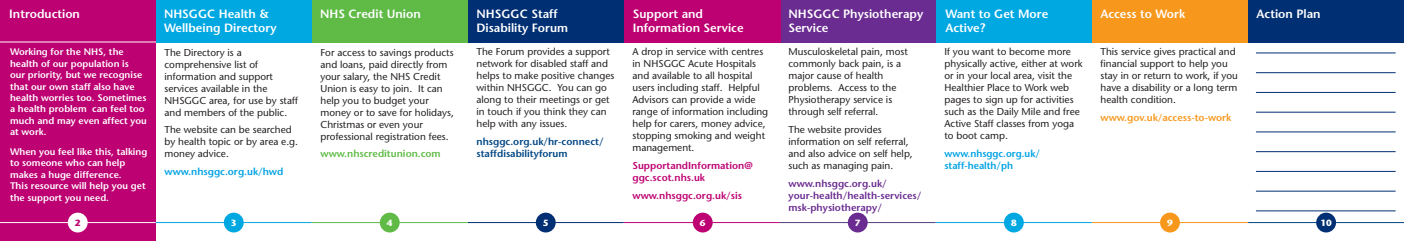
<style>
.page{position:relative;width:1404px;height:241px;background:#fff}
.page>*{position:absolute;margin:0;border:0;box-sizing:border-box;transform-origin:0 0}
.Heading{font:600 12px/14.4px "Stone Sans";color:#fff}
.Body_Text{font:10px/12px "Stone Sans";color:#231f20}
.Body_Text-2{font:600 10px/12px "Stone Sans";color:#6a2c91}
.Body_Text-3{font:600 10px/12px "Stone Sans";color:#bd0172}
.Body_Text-4{font:600 10px/12px "Stone Sans";color:#00a2e4}
.Body_Text-5{font:600 10px/12px "Stone Sans";color:#004684}
.Body_Text-6{font:600 10px "Stone Sans";color:#f7981d}
.Body_Text-7{font:600 10px "Stone Sans";color:#60bb46}
.t1{font:600 9.5px/11.4px "Stone Sans";color:#fff}
.t2{font:700 9px "Stone Sans";color:#fff}
.t3{font:700 9px "Stone Sans";color:#bd0172}
</style>
<div class="page">
<hr style="left:467px;top:222px;width:156px;height:1px;background:#002f73">
<div style="left:1091px;top:0;width:156px;height:43px;background:#f7981d"></div>
<div style="left:935px;top:0;width:156px;height:43px;background:#00a8e2"></div>
<div style="left:780px;top:0;width:155px;height:43px;background:#6a2c91"></div>
<div style="left:624px;top:0;width:156px;height:43px;background:#bd0172"></div>
<div style="left:468px;top:0;width:156px;height:43px;background:#002f73"></div>
<div style="left:312px;top:0;width:156px;height:43px;background:#60bb46"></div>
<div style="left:156px;top:0;width:156px;height:43px;background:#00a8e2"></div>
<div style="left:0;top:0;width:156px;height:241px;background:#bd0172"></div>
<hr style="left:0;top:222px;width:156px;height:1px;background:#fff">
<div style="left:68px;top:213px;width:20px;height:19px;background:#fff;border-radius:50%"></div>
<hr style="left:156px;top:222px;width:156px;height:1px;background:#00a8e2">
<div style="left:224px;top:213px;width:20px;height:19px;background:#00a8e2;border-radius:50%"></div>
<hr style="left:312px;top:222px;width:155px;height:1px;background:#60bb46">
<div style="left:380px;top:213px;width:19px;height:19px;background:#60bb46;border-radius:50%"></div>
<div style="left:536px;top:213px;width:19px;height:19px;background:#002f73;border-radius:50%"></div>
<hr style="left:623px;top:222px;width:156px;height:1px;background:#bd0172">
<div style="left:692px;top:213px;width:20px;height:19px;background:#bd0172;border-radius:50%"></div>
<hr style="left:779px;top:222px;width:156px;height:1px;background:#513e81">
<div style="left:847px;top:213px;width:20px;height:19px;background:#6a2c91;border-radius:50%"></div>
<hr style="left:935px;top:222px;width:156px;height:1px;background:#00a8e2">
<div style="left:1003px;top:213px;width:20px;height:19px;background:#00a8e2;border-radius:50%"></div>
<hr style="left:1091px;top:222px;width:156px;height:1px;background:#f7981d">
<div style="left:1159px;top:213px;width:20px;height:19px;background:#f7981d;border-radius:50%"></div>
<hr style="left:0;top:41px;width:156px;height:1px;background:#fff">
<hr style="left:1247px;top:222px;width:156px;height:1px;background:#004684">
<div style="left:1315px;top:213px;width:20px;height:19px;background:#002f73;border-radius:50%"></div>
<div style="left:1247px;top:0;width:156px;height:43px;background:#002f73"></div>
<hr style="left:1255px;top:52px;width:140px;height:1px;background:#002f73">
<hr style="left:1255px;top:72px;width:140px;height:1px;background:#002f73">
<hr style="left:1255px;top:92px;width:140px;height:1px;background:#002f73">
<hr style="left:1255px;top:112px;width:140px;height:1px;background:#002f73">
<hr style="left:1255px;top:131px;width:140px;height:1px;background:#002f73">
<hr style="left:1255px;top:151px;width:140px;height:1px;background:#002f73">
<hr style="left:1255px;top:171px;width:140px;height:1px;background:#002f73">
<hr style="left:1255px;top:191px;width:140px;height:1px;background:#002f73">
<hr style="left:1255px;top:210px;width:140px;height:1px;background:#002f73">
<p class="Heading" style="left:9px;top:6px;width:72px">Introduction</p>
<p class="t1" style="left:10px;top:46px;width:138px">Working for the NHS, the health of our population is<br>our priority, but we recognise that our own staff also have health worries too. Sometimes a health problem can feel too much and may even affect you at work.</p>
<p class="t1" style="left:10px;top:146px;width:139px">When you feel like this, talking to someone who can help makes a huge difference.<br>This resource will help you get the support you need.</p>
<p class="Heading" style="left:164px;top:6px;width:114px">NHSGGC Health &amp;<br>Wellbeing Directory</p>
<p class="Body_Text" style="left:164px;top:46px;width:135px">The Directory is a comprehensive list of information and support services available in the<br>NHSGGC area, for use by staff and members of the public.</p>
<p class="Body_Text" style="left:164px;top:124px;width:135px">The website can be searched by health topic or by area e.g. money advice.</p>
<p class="Body_Text-4" style="left:164px;top:166px;width:120px">www.nhsggc.org.uk/hwd</p>
<p class="Heading" style="left:320px;top:6px;width:102px">NHS Credit Union</p>
<p class="Body_Text" style="left:320px;top:46px;width:135px">For access to savings products and loans, paid directly from your salary, the NHS Credit<br>Union is easy to join. It can help you to budget your money or to save for holidays,<br>Christmas or even your professional registration fees.</p>
<p class="Body_Text-7" style="left:320px;top:148px;width:122px">www.nhscreditunion.com</p>
<p class="Heading" style="left:476px;top:6px;width:93px">NHSGGC Staff<br>Disability Forum</p>
<p class="Body_Text" style="left:476px;top:46px;width:139px">The Forum provides a support network for disabled staff and helps to make positive changes within NHSGGC. You can go along to their meetings or get in touch if you think they can help with any issues.</p>
<p class="Body_Text-5" style="left:476px;top:136px;width:129px">nhsggc.org.uk/hr-connect/ staffdisabilityforum</p>
<p class="Heading" style="left:632px;top:6px;width:112px">Support and<br>Information Service</p>
<p class="Body_Text" style="left:632px;top:46px;width:137px">A drop in service with centres in NHSGGC Acute Hospitals and available to all hospital users including staff. Helpful<br>Advisors can provide a wide range of information including help for carers, money advice, stopping smoking and weight management.</p>
<p class="Body_Text-3" style="left:632px;top:160px;width:122px">SupportandInformation@ ggc.scot.nhs.uk</p>
<p class="Body_Text-3" style="left:632px;top:189px;width:111px">www.nhsggc.org.uk/sis</p>
<p class="Heading" style="left:788px;top:6px;width:136px">NHSGGC Physiotherapy<br>Service</p>
<p class="Body_Text" style="left:788px;top:46px;width:121px">Musculoskeletal pain, most commonly back pain, is a major cause of health problems. Access to the<br>Physiotherapy service is through self referral.</p>
<p class="Body_Text" style="left:788px;top:124px;width:126px">The website provides information on self referral, and also advice on self help, such as managing pain.</p>
<p class="Body_Text-2" style="left:788px;top:177px;width:134px">www.nhsggc.org.uk/ your-health/health-services/ msk-physiotherapy/</p>
<p class="Heading" style="left:945px;top:6px;width:104px">Want to Get More<br>Active?</p>
<p class="Body_Text" style="left:944px;top:46px;width:140px">If you want to become more physically active, either at work or in your local area, visit the<br>Healthier Place to Work web pages to sign up for activities such as the Daily Mile and free<br>Active Staff classes from yoga to boot camp.</p>
<p class="Body_Text-4" style="left:944px;top:148px;width:97px">www.nhsggc.org.uk/ staff-health/ph</p>
<p class="Heading" style="left:1100px;top:6px;width:86px">Access to Work</p>
<p class="Body_Text" style="left:1100px;top:46px;width:139px">This service gives practical and financial support to help you stay in or return to work, if you have a disability or a long term health condition.</p>
<p class="Body_Text-6" style="left:1100px;top:112px;width:132px">www.gov.uk/access-to-work</p>
<p class="t3" style="left:75px;top:217px;width:7px">2</p>
<p class="t2" style="left:231px;top:217px;width:7px">3</p>
<p class="t2" style="left:387px;top:217px;width:7px">4</p>
<p class="t2" style="left:543px;top:217px;width:7px">5</p>
<p class="t2" style="left:699px;top:217px;width:7px">6</p>
<p class="t2" style="left:854px;top:217px;width:7px">7</p>
<p class="t2" style="left:1010px;top:217px;width:7px">8</p>
<p class="t2" style="left:1166px;top:217px;width:7px">9</p>
<p class="Heading" style="left:1256px;top:6px;width:65px">Action Plan</p>
<p class="t2" style="left:1320px;top:217px;width:13px">10</p>
</div>
